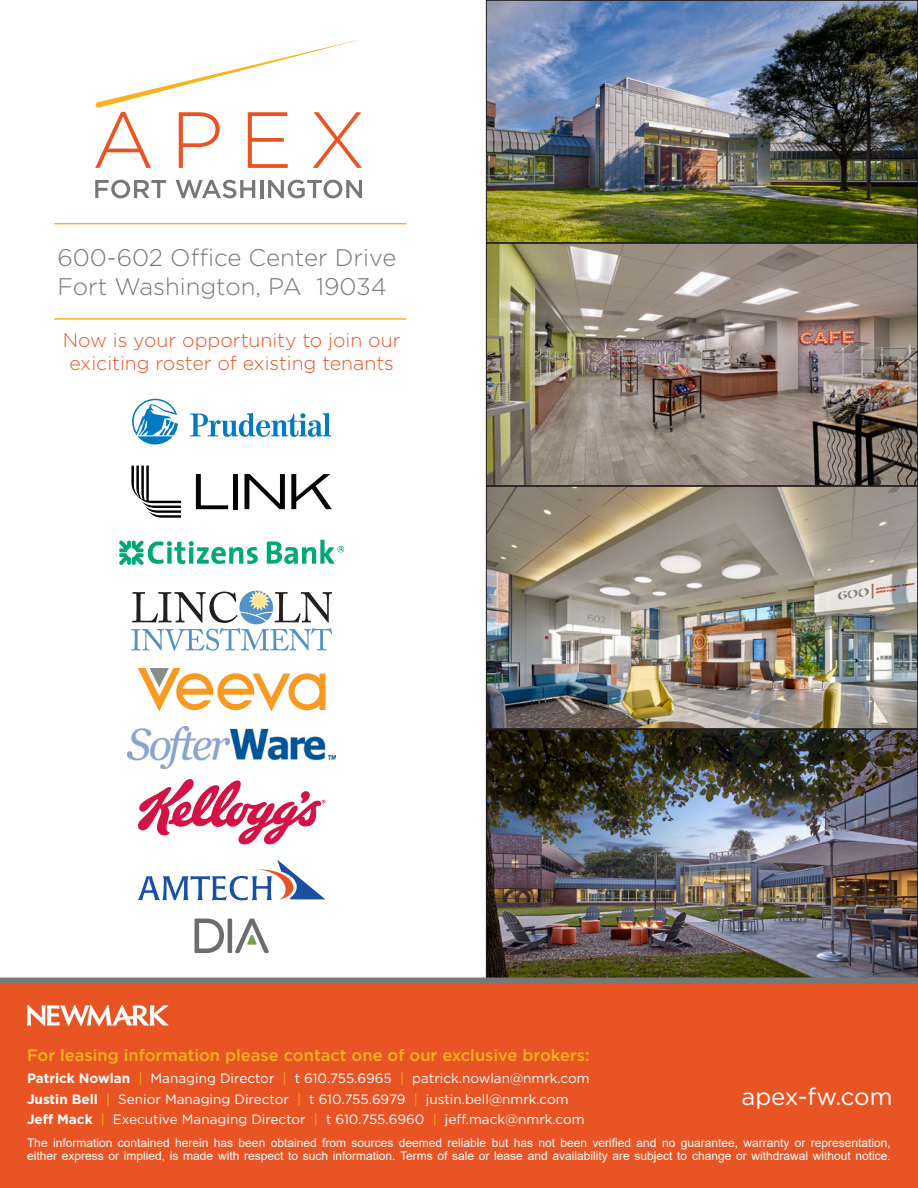
<style>
.page{position:relative;width:918px;height:1188px;background:#fff}
.page>*{position:absolute;margin:0;border:0;box-sizing:border-box;transform-origin:0 0}
.t1{font:300 24px/28.8px "Gotham";color:#777779}
.t2{font:24px "Gotham";color:#fff}
.t3{font:300 19.5px/23.4px "Gotham";color:#e95424;text-align:center}
.t4{font:500 16.5px "Gotham";color:#f7b21d}
.t5{font:13.5px "Gotham";color:#fff}
.t6{font:12px "Arial";color:#fff}
.s1{font-weight:700}
.s2{color:#f7b21d}
</style>
<div class="page">
<img style="left:488px;top:2px;width:428px;height:976px">
<hr style="left:55px;top:223px;width:351px;height:1px;background:#f7b21d">
<hr style="left:55px;top:318px;width:351px;height:2px;background:#f7b21d">
<svg style="left:95px;top:38px;width:268px;height:130px"></svg>
<svg style="left:95px;top:180px;width:71px;height:18px"></svg>
<svg style="left:176px;top:180px;width:79px;height:18px"></svg>
<hr style="left:260px;top:180px;width:3px;height:18px;background:#777779">
<svg style="left:268px;top:180px;width:94px;height:18px"></svg>
<div style="left:0;top:979px;width:918px;height:209px;background:#e95424"></div>
<div style="left:0;top:978px;width:918px;height:6px;background:#777779"></div>
<svg style="left:27px;top:1005px;width:142px;height:21px"></svg>
<svg style="left:196px;top:474px;width:32px;height:35px"></svg>
<div style="left:233px;top:474px;width:5px;height:35px;background:#040503"></div>
<svg style="left:244px;top:474px;width:41px;height:35px"></svg>
<svg style="left:291px;top:474px;width:41px;height:35px"></svg>
<svg style="left:131px;top:466px;width:50px;height:52px"></svg>
<svg style="left:119px;top:540px;width:225px;height:25px"></svg>
<svg style="left:138px;top:779px;width:187px;height:65px"></svg>
<svg style="left:131px;top:590px;width:201px;height:61px"></svg>
<svg style="left:138px;top:668px;width:188px;height:43px"></svg>
<img style="left:127px;top:727px;width:209px;height:41px">
<svg style="left:132px;top:399px;width:199px;height:46px"></svg>
<div style="left:486px;top:0;width:432px;height:243px;border:1px solid #231f20"></div>
<div style="left:486px;top:243px;width:432px;height:243px;border:1px solid #231f20"></div>
<div style="left:486px;top:486px;width:432px;height:243px;border:1px solid #231f20"></div>
<svg style="left:138px;top:860px;width:187px;height:40px"></svg>
<svg style="left:195px;top:919px;width:74px;height:34px"></svg>
<p class="t1" style="left:57px;top:243px;width:341px">600-602 Office Center Drive<br>Fort Washington, PA 19034</p>
<p class="t3" style="left:63px;top:328px;width:339px">Now is your opportunity to join our exiciting roster of existing tenants</p>
<p class="t4" style="left:27px;top:1046px;width:564px">For leasing information please contact one of our exclusive brokers:</p>
<p class="t5" style="left:27px;top:1071px;width:564px"><span class="s1">Patrick Nowlan</span> <span class="s2">|</span> Managing Director <span class="s2">|</span> t 610.755.6965 <span class="s2">|</span> patrick.nowlan@nmrk.com</p>
<p class="t5" style="left:27px;top:1091px;width:543px"><span class="s1">Justin Bell</span> <span class="s2">|</span> Senior Managing Director <span class="s2">|</span> t 610.755.6979 <span class="s2">|</span> justin.bell@nmrk.com</p>
<p class="t5" style="left:27px;top:1112px;width:559px"><span class="s1">Jeff Mack</span> <span class="s2">|</span> Executive Managing Director <span class="s2">|</span> t 610.755.6960 <span class="s2">|</span> jeff.mack@nmrk.com</p>
<p class="t2" style="left:741px;top:1083px;width:153px">apex-fw.com</p>
<p class="t6" style="left:27px;top:1134px;width:865px">The information contained herein has been obtained from sources deemed reliable but has not been verified and no guarantee, warranty or representation,</p>
<p class="t6" style="left:27px;top:1148px;width:865px">either express or implied, is made with respect to such information. Terms of sale or lease and availability are subject to change or withdrawal without notice.</p>
</div>
